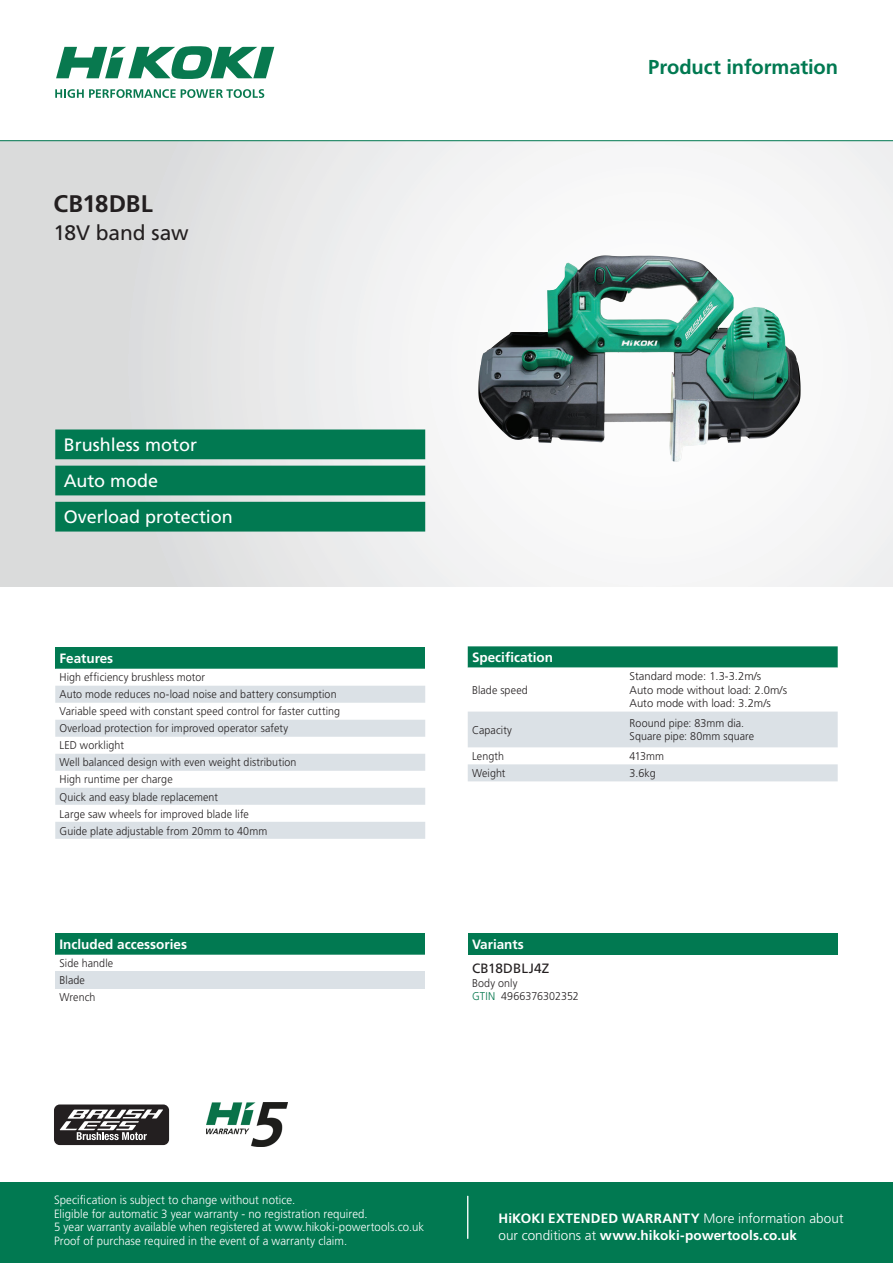
<style>
.page{position:relative;width:893px;height:1263px;background:#fff}
.page>*{position:absolute;margin:0;border:0;box-sizing:border-box;transform-origin:0 0}
.CatNL_Typenumber_sma{font:700 24px "Frutiger LT Std";color:#231f20}
.CatNL_Product_subscr{font:21px "Frutiger LT Std";letter-spacing:-.005em;color:#231f20}
.t1{font:700 20.1px "Frutiger LT Std";letter-spacing:-.005em;color:#017951}
.USP_white_-_green_pa{font:18px "Frutiger LT Std";color:#fff}
.t2{font:700 13.5px/16.5px "Frutiger LT Std";color:#fff}
.Product_subscribe_bl{font:13.5px "Frutiger LT Std";letter-spacing:.01em;color:#231f20}
.Footnote{font:300 12px "Frutiger LT Std";letter-spacing:.005em;color:#fff;scale:.95 1}
.CatNL_Technische_spe{font:300 11.25px "Frutiger LT Std";letter-spacing:.01em;color:#231f20;scale:.95 1}
.CatNL_Technische_spe-2{font:300 11.25px "Frutiger LT Std";letter-spacing:.01em;color:#231f20}
.s1{color:#00754b}
.s2{font-weight:300}
</style>
<div class="page">
<svg style="left:0;top:141px;width:893px;height:446px"></svg>
<svg style="left:55px;top:89px;width:209px;height:9px"></svg>
<svg style="left:56px;top:46px;width:218px;height:33px"></svg>
<div style="left:0;top:1182px;width:893px;height:81px;background:#017951"></div>
<hr style="left:0;top:140px;width:893px;height:1px;background:#017951">
<div style="left:55px;top:933px;width:370px;height:22px;background:#017951"></div>
<svg style="left:55px;top:971px;width:370px;height:1px"></svg>
<div style="left:55px;top:972px;width:370px;height:17px;background:#dbe1e6"></div>
<div style="left:468px;top:933px;width:370px;height:22px;background:#017951"></div>
<div style="left:55px;top:647px;width:370px;height:22px;background:#017951"></div>
<svg style="left:56px;top:685px;width:369px;height:1px"></svg>
<svg style="left:55px;top:686px;width:370px;height:153px;fill:#dbe1e6"></svg>
<svg style="left:468px;top:646px;width:370px;height:135px"></svg>
<svg style="left:55px;top:429px;width:370px;height:102px;background:#1e8764"></svg>
<img style="left:478px;top:255px;width:140px;height:188px">
<img style="left:206px;top:1103px;width:82px;height:44px">
<div style="left:54px;top:1104px;width:115px;height:41px;background:#231f20;border-radius:6px"></div>
<svg style="left:60px;top:1109px;width:103px;height:31px"></svg>
<hr style="left:467px;top:1196px;width:1px;height:43px;background:#fff">
<p class="CatNL_Typenumber_sma" style="left:54px;top:190px;width:101px">CB18DBL</p>
<p class="CatNL_Product_subscr" style="left:54px;top:220px;width:137px">18V band saw</p>
<h3 class="t1" style="left:648px;top:56px;width:191px">Product information</h3>
<p class="USP_white_-_green_pa" style="left:64px;top:434px;width:135px">Brushless motor</p>
<p class="USP_white_-_green_pa" style="left:64px;top:470px;width:96px">Auto mode</p>
<p class="USP_white_-_green_pa" style="left:64px;top:507px;width:170px">Overload protection</p>
<p class="t2" style="left:60px;top:650px;width:55px">Features</p>
<p class="CatNL_Technische_spe" style="left:60px;top:671px;width:155px">High efficiency brushless motor</p>
<p class="CatNL_Technische_spe" style="left:60px;top:688px;width:293px">Auto mode reduces no-load noise and battery consumption</p>
<p class="CatNL_Technische_spe" style="left:60px;top:705px;width:297px">Variable speed with constant speed control for faster cutting</p>
<p class="CatNL_Technische_spe" style="left:60px;top:722px;width:242px">Overload protection for improved operator safety</p>
<p class="CatNL_Technische_spe" style="left:60px;top:739px;width:69px">LED worklight</p>
<p class="CatNL_Technische_spe" style="left:60px;top:756px;width:251px">Well balanced design with even weight distribution</p>
<p class="CatNL_Technische_spe" style="left:60px;top:773px;width:121px">High runtime per charge</p>
<p class="CatNL_Technische_spe" style="left:60px;top:790px;width:168px">Quick and easy blade replacement</p>
<p class="CatNL_Technische_spe" style="left:60px;top:807px;width:201px">Large saw wheels for improved blade life</p>
<p class="CatNL_Technische_spe" style="left:60px;top:824px;width:220px">Guide plate adjustable from 20mm to 40mm</p>
<p class="t2" style="left:60px;top:936px;width:129px">Included accessories</p>
<p class="CatNL_Technische_spe" style="left:60px;top:957px;width:58px">Side handle</p>
<p class="CatNL_Technische_spe" style="left:60px;top:974px;width:28px">Blade</p>
<p class="CatNL_Technische_spe" style="left:60px;top:991px;width:39px">Wrench</p>
<p class="t2" style="left:472px;top:649px;width:83px">Specification</p>
<p class="CatNL_Technische_spe" style="left:472px;top:684px;width:60px">Blade speed</p>
<p class="CatNL_Technische_spe" style="left:472px;top:723px;width:44px">Capacity</p>
<p class="CatNL_Technische_spe-2" style="left:629px;top:670px;width:133px">Standard mode: 1.3-3.2m/s</p>
<p class="CatNL_Technische_spe-2" style="left:629px;top:684px;width:159px">Auto mode without load: 2.0m/s</p>
<p class="CatNL_Technische_spe-2" style="left:629px;top:697px;width:143px">Auto mode with load: 3.2m/s</p>
<p class="CatNL_Technische_spe" style="left:629px;top:717px;width:122px">Roound pipe: 83mm dia.</p>
<p class="CatNL_Technische_spe" style="left:629px;top:730px;width:133px">Square pipe: 80mm square</p>
<p class="CatNL_Technische_spe" style="left:472px;top:750px;width:35px">Length</p>
<p class="CatNL_Technische_spe" style="left:629px;top:750px;width:38px">413mm</p>
<p class="CatNL_Technische_spe" style="left:472px;top:767px;width:37px">Weight</p>
<p class="CatNL_Technische_spe" style="left:629px;top:767px;width:29px">3.6kg</p>
<p class="t2" style="left:472px;top:936px;width:53px">Variants</p>
<p class="Product_subscribe_bl" style="left:472px;top:961px;width:79px">CB18DBLJ4Z</p>
<p class="CatNL_Technische_spe" style="left:472px;top:976px;width:49px">Body only</p>
<p class="CatNL_Technische_spe" style="left:472px;top:990px;width:114px"><span class="s1">GTIN</span> 4966376302352</p>
<p class="Footnote" style="left:54px;top:1193px;width:256px">Specification is subject to change without notice.</p>
<p class="Footnote" style="left:54px;top:1207px;width:332px">Eligible for automatic 3 year warranty - no registration required.</p>
<p class="Footnote" style="left:54px;top:1220px;width:391px">5 year warranty available when registered at www.hikoki-powertools.co.uk</p>
<p class="Footnote" style="left:54px;top:1234px;width:310px">Proof of purchase required in the event of a warranty claim.</p>
<p class="t2" style="left:498px;top:1210px;width:346px">HiKOKI EXTENDED WARRANTY <span class="s2">More information about our conditions at</span> www.hikoki-powertools.co.uk</p>
</div>
